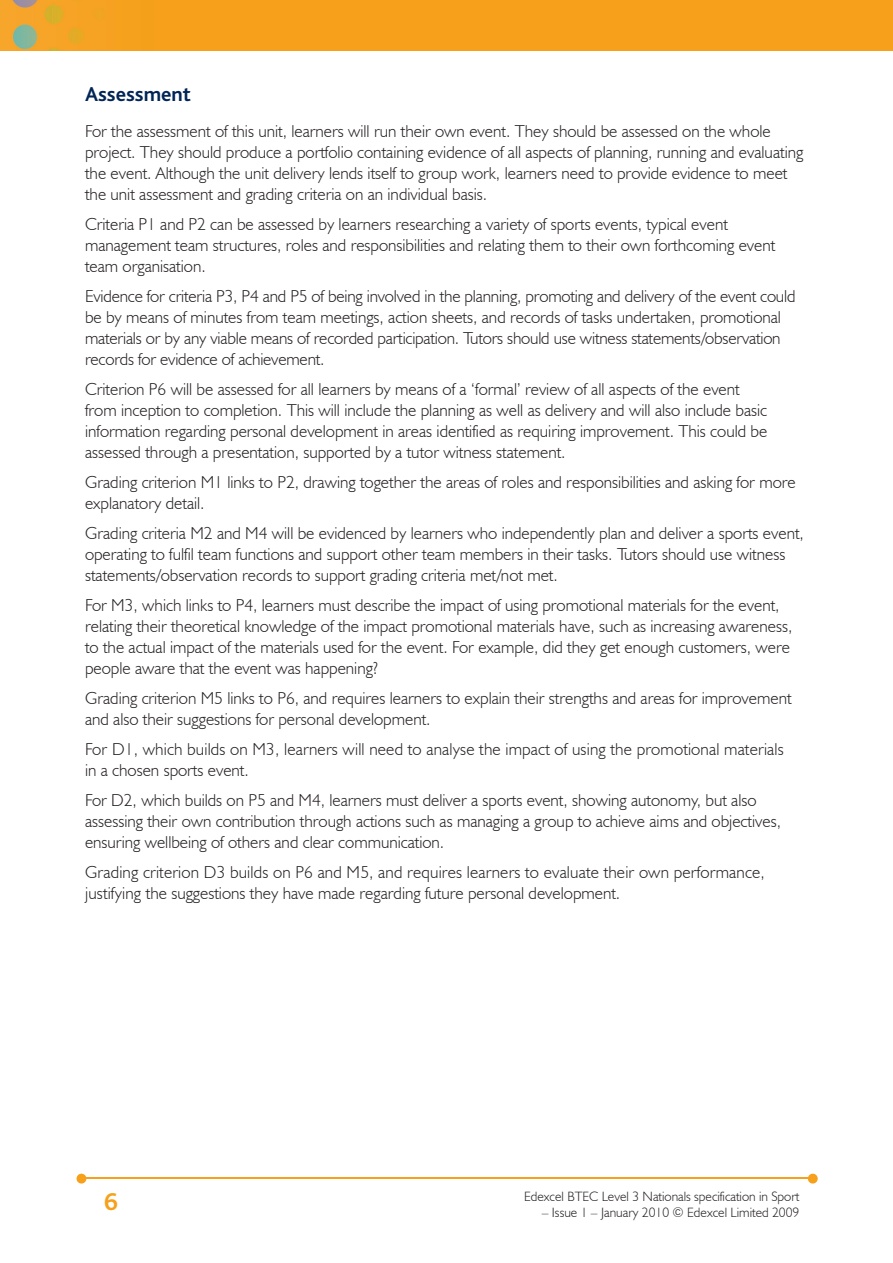
<style>
.page{position:relative;width:893px;height:1263px;background:#fff}
.page>*{position:absolute;margin:0;border:0;box-sizing:border-box;transform-origin:0 0}
.t1{font:700 25.5px "Bliss";color:#f6a01b}
.t2{font:700 21px "Bliss";color:#002556}
.t3{font:300 17.25px/21px "Humanist 521 BT";color:#231f20}
.t4{font:300 13.5px "Humanist 521 BT";color:#231f20}
</style>
<div class="page">
<img style="left:0;top:0;width:893px;height:51px">
<hr style="left:82px;top:1178px;width:728px;height:1px;background:#f6a01b">
<svg style="left:808px;top:1174px;width:10px;height:9px"></svg>
<svg style="left:77px;top:1174px;width:9px;height:9px"></svg>
<p class="t2" style="left:85px;top:83px;width:108px">Assessment</p>
<p class="t3" style="left:85px;top:120px;width:720px">For the assessment of this unit, learners will run their own event. They should be assessed on the whole project. They should produce a portfolio containing evidence of all aspects of planning, running and evaluating the event. Although the unit delivery lends itself to group work, learners need to provide evidence to meet the unit assessment and grading criteria on an individual basis.</p>
<p class="t3" style="left:85px;top:213px;width:692px">Criteria P1 and P2 can be assessed by learners researching a variety of sports events, typical event management team structures, roles and responsibilities and relating them to their own forthcoming event team organisation.</p>
<p class="t3" style="left:85px;top:285px;width:712px">Evidence for criteria P3, P4 and P5 of being involved in the planning, promoting and delivery of the event could be by means of minutes from team meetings, action sheets, and records of tasks undertaken, promotional materials or by any viable means of recorded participation. Tutors should use witness statements/observation records for evidence of achievement.</p>
<p class="t3" style="left:85px;top:378px;width:684px">Criterion P6 will be assessed for all learners by means of a ‘formal’ review of all aspects of the event from inception to completion. This will include the planning as well as delivery and will also include basic information regarding personal development in areas identified as requiring improvement. This could be assessed through a presentation, supported by a tutor witness statement.</p>
<p class="t3" style="left:85px;top:471px;width:712px">Grading criterion M1 links to P2, drawing together the areas of roles and responsibilities and asking for more explanatory detail.</p>
<p class="t3" style="left:85px;top:522px;width:720px">Grading criteria M2 and M4 will be evidenced by learners who independently plan and deliver a sports event, operating to fulfil team functions and support other team members in their tasks. Tutors should use witness statements/observation records to support grading criteria met/not met.</p>
<p class="t3" style="left:85px;top:594px;width:709px">For M3, which links to P4, learners must describe the impact of using promotional materials for the event, relating their theoretical knowledge of the impact promotional materials have, such as increasing awareness, to the actual impact of the materials used for the event. For example, did they get enough customers, were people aware that the event was happening?</p>
<p class="t3" style="left:85px;top:687px;width:708px">Grading criterion M5 links to P6, and requires learners to explain their strengths and areas for improvement and also their suggestions for personal development.</p>
<p class="t3" style="left:85px;top:738px;width:700px">For D1, which builds on M3, learners will need to analyse the impact of using the promotional materials in a chosen sports event.</p>
<p class="t3" style="left:85px;top:789px;width:697px">For D2, which builds on P5 and M4, learners must deliver a sports event, showing autonomy, but also assessing their own contribution through actions such as managing a group to achieve aims and objectives, ensuring wellbeing of others and clear communication.</p>
<p class="t3" style="left:85px;top:861px;width:681px">Grading criterion D3 builds on P6 and M5, and requires learners to evaluate their own performance, justifying the suggestions they have made regarding future personal development.</p>
<h1 class="t1" style="left:104px;top:1189px;width:15px">6</h1>
<p class="t4" style="left:524px;top:1188px;width:277px">Edexcel BTEC Level 3 Nationals specification in Sport</p>
<p class="t4" style="left:542px;top:1204px;width:259px">– Issue 1 – January 2010 © Edexcel Limited 2009</p>
</div>
